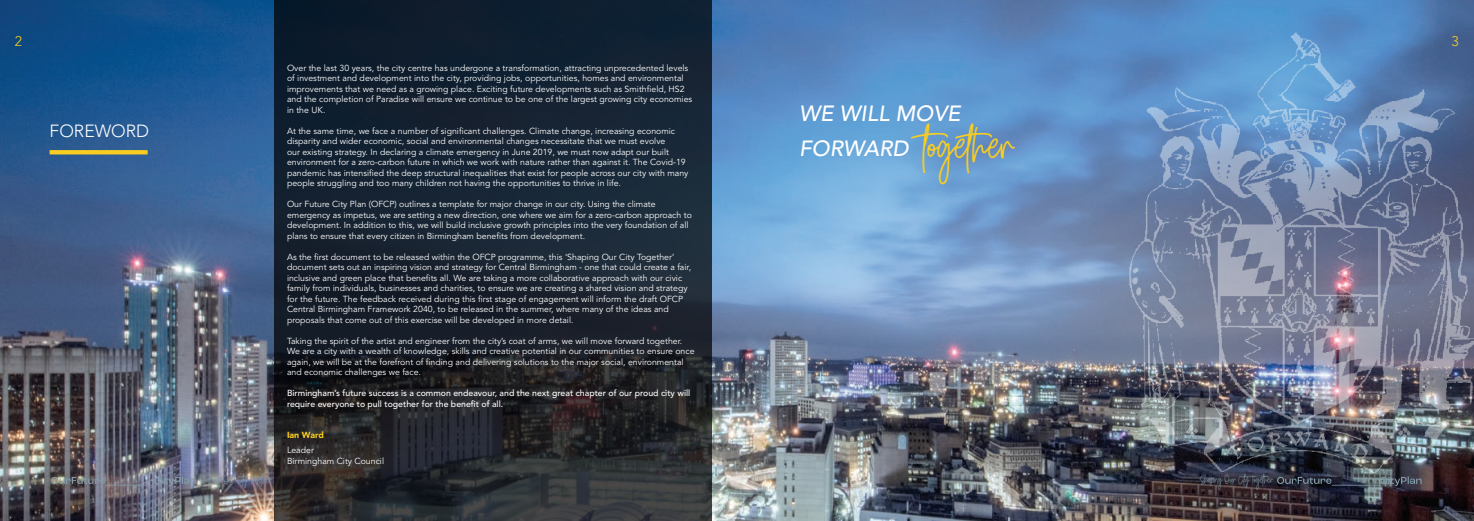
<style>
.page{position:relative;width:1474px;height:521px;background:#fff}
.page>*{position:absolute;margin:0;border:0;box-sizing:border-box;transform-origin:0 0}
.t1{font:39.38px "Golden Youth Script";color:#face20}
.t2{font:italic 500 21.88px "Avenir";color:#fff}
.t3{font:300 17.5px "Avenir LT Std";color:#fff}
.t4{font:300 14px "Avenir LT Std";color:#face20}
.t5{font:10.5px "Golden Youth Script";color:#839ca9;scale:.85 1}
.t6{font:8.75px/10.5px "Avenir";color:#fff}
.t7{font:500 8.75px/10.5px "Avenir";color:#fff}
.t8{font:900 8.75px "Avenir";color:#face20}
.s1{font-family:"Avenir";font-weight:500;font-style:italic;font-size:21.88px;color:#fff}
</style>
<div class="page">
<img style="left:0;top:0;width:1473px;height:521px">
<img style="left:1119px;top:19px;width:354px;height:464px">
<svg style="left:50px;top:150px;width:98px;height:4px"></svg>
<svg style="left:274px;top:0;width:438px;height:521px;background:#1a232e"></svg>
<svg style="left:1276px;top:476px;width:145px;height:10px"></svg>
<svg style="left:51px;top:476px;width:145px;height:10px"></svg>
<h3 class="t4" style="left:15px;top:33px;width:9px">2</h3>
<h3 class="t4" style="left:1451px;top:33px;width:9px">3</h3>
<h3 class="t3" style="left:50px;top:121px;width:101px">FOREWORD</h3>
<p class="t6" style="left:287px;top:63px;width:407px">Over the last 30 years, the city centre has undergone a transformation, attracting unprecedented levels of investment and development into the city, providing jobs, opportunities, homes and environmental improvements that we need as a growing place. Exciting future developments such as Smithfield, HS2 and the completion of Paradise will ensure we continue to be one of the largest growing city economies in the UK.</p>
<p class="t6" style="left:287px;top:126px;width:403px">At the same time, we face a number of significant challenges. Climate change, increasing economic disparity and wider economic, social and environmental changes necessitate that we must evolve<br>our existing strategy. In declaring a climate emergency in June 2019, we must now adapt our built environment for a zero-carbon future in which we work with nature rather than against it. The Covid-19 pandemic has intensified the deep structural inequalities that exist for people across our city with many people struggling and too many children not having the opportunities to thrive in life.</p>
<p class="t6" style="left:287px;top:199px;width:406px">Our Future City Plan (OFCP) outlines a template for major change in our city. Using the climate emergency as impetus, we are setting a new direction, one where we aim for a zero-carbon approach to development. In addition to this, we will build inclusive growth principles into the very foundation of all plans to ensure that every citizen in Birmingham benefits from development.</p>
<p class="t6" style="left:287px;top:252px;width:405px">As the first document to be released within the OFCP programme, this ‘Shaping Our City Together’ document sets out an inspiring vision and strategy for Central Birmingham - one that could create a fair, inclusive and green place that benefits all. We are taking a more collaborative approach with our civic family from individuals, businesses and charities, to ensure we are creating a shared vision and strategy for the future. The feedback received during this first stage of engagement will inform the draft OFCP Central Birmingham Framework 2040, to be released in the summer, where many of the ideas and proposals that come out of this exercise will be developed in more detail.</p>
<p class="t6" style="left:287px;top:336px;width:409px">Taking the spirit of the artist and engineer from the city’s coat of arms, we will move forward together.<br>We are a city with a wealth of knowledge, skills and creative potential in our communities to ensure once again, we will be at the forefront of finding and delivering solutions to the major social, environmental and economic challenges we face.</p>
<p class="t7" style="left:287px;top:388px;width:405px">Birmingham’s future success is a common endeavour, and the next great chapter of our proud city will require everyone to pull together for the benefit of all.</p>
<p class="t8" style="left:287px;top:430px;width:38px">Ian Ward</p>
<p class="t6" style="left:287px;top:445px;width:99px">Leader<br>Birmingham City Council</p>
<h2 class="t2" style="left:799px;top:101px;width:163px">WE WILL MOVE</h2>
<h1 class="t1" style="left:799px;top:122px;width:216px"><span class="s1">FORWARD</span> together</h1>
<p class="t5" style="left:198px;top:473px;width:88px">Shaping Our City Together</p>
<p class="t5" style="left:1199px;top:473px;width:88px">Shaping Our City Together</p>
</div>
